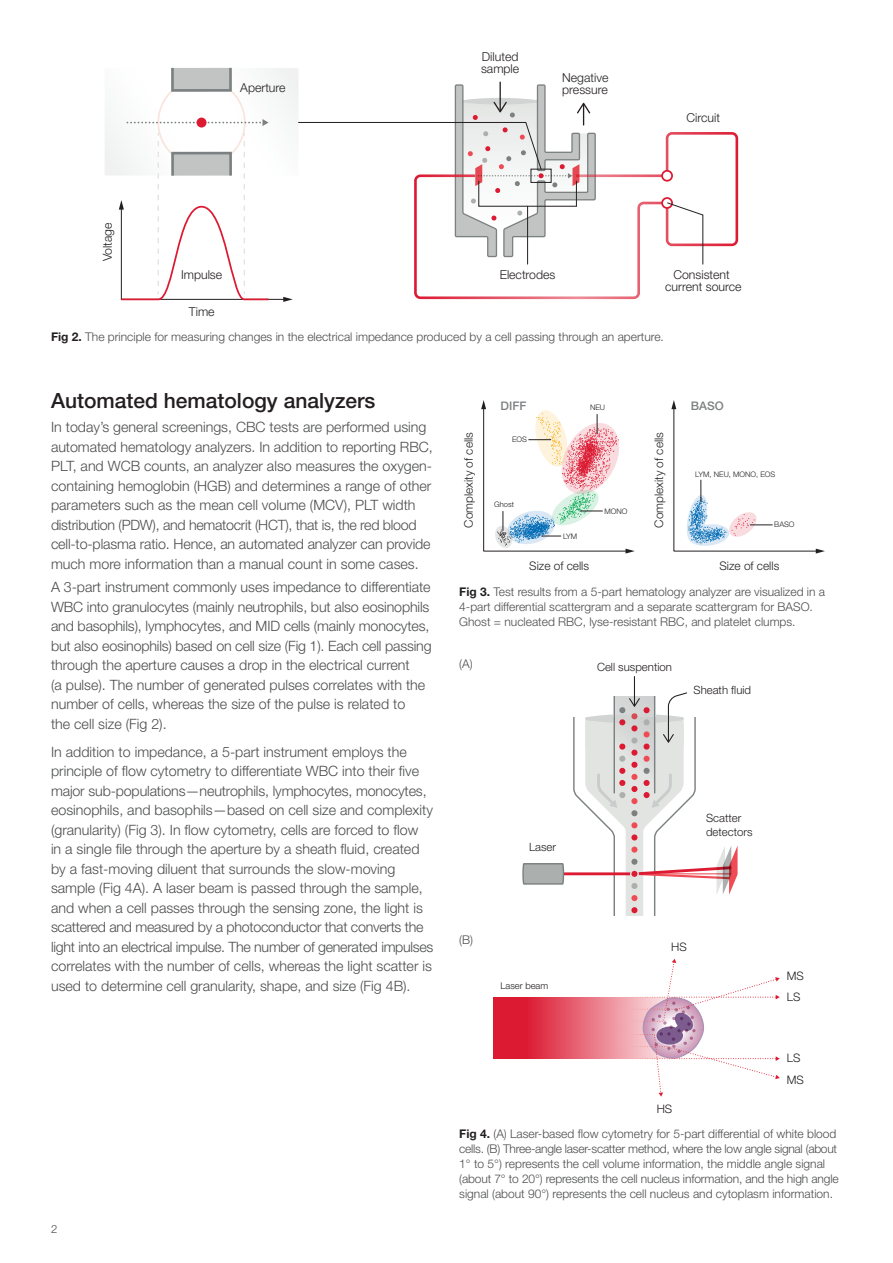
<style>
.page{position:relative;width:893px;height:1263px;background:#fff}
.page>*{position:absolute;margin:0;border:0;box-sizing:border-box;transform-origin:0 0}
.t1{font:500 21px "Helvetica Neue LT Pro";color:#231f20}
.t2{font:300 14.25px/19.5px "Helvetica Neue LT Pro";color:#4b4c4d}
.t3{font:300 12.3px/12.3px "Helvetica Neue LT Pro";color:#231f20}
.t4{font:300 12px/15px "Helvetica Neue LT Pro";color:#4b4c4d}
.t5{font:300 11.85px "Helvetica Neue LT Pro";color:#231f20}
.t6{font:500 11.85px "Helvetica Neue LT Pro";color:#7b8080}
.t7{font:300 11.7px "Helvetica Neue LT Pro";color:#231f20}
.t8{font:300 11.4px/13.6px "Helvetica Neue LT Pro";color:#231f20}
.t9{font:300 11.25px "Helvetica Neue LT Pro";color:#4b4c4d}
.t10{font:300 9.3px "Helvetica Neue LT Pro";color:#231f20}
.t11{font:300 7.65px "Helvetica Neue LT Pro";color:#231f20}
.s1{font-weight:700;color:#231f20}
</style>
<div class="page">
<div style="left:171px;top:67px;width:61px;height:25px;background:#f9f9f9"></div>
<svg style="left:596px;top:132px;width:143px;height:168px"></svg>
<div style="left:662px;top:198px;width:10px;height:10px;background:#fff;border-radius:50%"></div>
<div style="left:661px;top:197px;width:12px;height:12px;border:2px solid #dc1a32;border-radius:50%"></div>
<div style="left:662px;top:171px;width:10px;height:10px;background:#fff;border-radius:50%"></div>
<div style="left:661px;top:170px;width:12px;height:12px;border:2px solid #dc1a32;border-radius:50%"></div>
<svg style="left:666px;top:202px;width:38px;height:63px"></svg>
<svg style="left:105px;top:68px;width:491px;height:234px"></svg>
<div style="left:530px;top:169px;width:22px;height:14px;border:1px solid #231f20"></div>
<svg style="left:481px;top:400px;width:154px;height:153px"></svg>
<svg style="left:671px;top:400px;width:154px;height:153px"></svg>
<hr style="left:529px;top:872px;width:106px;height:3px;background:#dc1a32">
<svg style="left:522px;top:863px;width:43px;height:22px"></svg>
<svg style="left:572px;top:676px;width:165px;height:240px"></svg>
<svg style="left:493px;top:997px;width:121px;height:61px;background:#e2475b"></svg>
<svg style="left:614px;top:959px;width:166px;height:138px"></svg>
<p class="t3" style="left:101px;top:261px;width:40px;rotate:-90deg">Voltage</p>
<p class="t3" style="left:240px;top:82px;width:47px">Aperture</p>
<p class="t3" style="left:181px;top:268px;width:43px">Impulse</p>
<p class="t3" style="left:189px;top:306px;width:28px">Time</p>
<p class="t3" style="left:481px;top:50px;width:40px">Diluted sample</p>
<p class="t3" style="left:562px;top:71px;width:48px">Negative pressure</p>
<p class="t3" style="left:687px;top:111px;width:35px">Circuit</p>
<p class="t3" style="left:500px;top:268px;width:57px">Electrodes</p>
<p class="t3" style="left:665px;top:268px;width:78px;text-align:center">Consistent current source</p>
<p class="t4" style="left:51px;top:329px;width:614px"><span class="s1">Fig 2.</span> The principle for measuring changes in the electrical impedance produced by a cell passing through an aperture.</p>
<h1 class="t1" style="left:51px;top:388px;width:326px">Automated hematology analyzers</h1>
<p class="t2" style="left:51px;top:417px;width:383px">In today’s general screenings, CBC tests are performed using automated hematology analyzers. In addition to reporting RBC, PLT, and WCB counts, an analyzer also measures the oxygen&shy;containing hemoglobin (HGB) and determines a range of other parameters such as the mean cell volume (MCV), PLT width distribution (PDW), and hematocrit (HCT), that is, the red blood cell-to-plasma ratio. Hence, an automated analyzer can provide much more information than a manual count in some cases.</p>
<p class="t2" style="left:51px;top:577px;width:382px">A 3-part instrument commonly uses impedance to differentiate WBC into granulocytes (mainly neutrophils, but also eosinophils and basophils), lymphocytes, and MID cells (mainly monocytes, but also eosinophils) based on cell size (Fig 1). Each cell passing through the aperture causes a drop in the electrical current<br>(a pulse). The number of generated pulses correlates with the number of cells, whereas the size of the pulse is related to<br>the cell size (Fig 2).</p>
<p class="t2" style="left:51px;top:742px;width:384px">In addition to impedance, a 5-part instrument employs the principle of flow cytometry to differentiate WBC into their five major sub-populations—neutrophils, lymphocytes, monocytes, eosinophils, and basophils—based on cell size and complexity (granularity) (Fig 3). In flow cytometry, cells are forced to flow<br>in a single file through the aperture by a sheath fluid, created by a fast-moving diluent that surrounds the slow-moving sample (Fig 4A). A laser beam is passed through the sample, and when a cell passes through the sensing zone, the light is scattered and measured by a photoconductor that converts the light into an electrical impulse. The number of generated impulses correlates with the number of cells, whereas the light scatter is used to determine cell granularity, shape, and size (Fig 4B).</p>
<p class="t9" style="left:51px;top:1222px;width:8px">2</p>
<p class="t5" style="left:461px;top:528px;width:97px;rotate:-90deg">Complexity of cells</p>
<p class="t6" style="left:501px;top:399px;width:27px">DIFF</p>
<p class="t6" style="left:691px;top:399px;width:34px">BASO</p>
<p class="t5" style="left:652px;top:528px;width:97px;rotate:-90deg">Complexity of cells</p>
<p class="t5" style="left:719px;top:558px;width:61px">Size of cells</p>
<p class="t11" style="left:590px;top:403px;width:17px">NEU</p>
<p class="t11" style="left:512px;top:435px;width:16px">EOS</p>
<p class="t11" style="left:695px;top:469px;width:81px">LYM, NEU, MONO, EOS</p>
<p class="t11" style="left:494px;top:500px;width:21px">Ghost</p>
<p class="t11" style="left:604px;top:506px;width:24px">MONO</p>
<p class="t11" style="left:774px;top:520px;width:22px">BASO</p>
<p class="t11" style="left:563px;top:531px;width:16px">LYM</p>
<p class="t5" style="left:529px;top:558px;width:61px">Size of cells</p>
<p class="t4" style="left:459px;top:584px;width:367px"><span class="s1">Fig 3.</span> Test results from a 5-part hematology analyzer are visualized in a<br>4-part differential scattergram and a separate scattergram for BASO.<br>Ghost = nucleated RBC, lyse-resistant RBC, and platelet clumps.</p>
<p class="t4" style="left:459px;top:656px;width:15px">(A)</p>
<p class="t8" style="left:597px;top:660px;width:76px">Cell suspention</p>
<p class="t8" style="left:693px;top:683px;width:59px">Sheath fluid</p>
<p class="t8" style="left:529px;top:840px;width:29px">Laser</p>
<p class="t4" style="left:459px;top:932px;width:15px">(B)</p>
<p class="t10" style="left:500px;top:980px;width:49px">Laser beam</p>
<p class="t8" style="left:706px;top:811px;width:48px">Scatter detectors</p>
<p class="t7" style="left:671px;top:940px;width:17px">HS</p>
<p class="t7" style="left:657px;top:1102px;width:17px">HS</p>
<p class="t7" style="left:787px;top:968px;width:19px">MS</p>
<p class="t7" style="left:787px;top:989px;width:15px">LS</p>
<p class="t7" style="left:787px;top:1050px;width:15px">LS</p>
<p class="t7" style="left:787px;top:1073px;width:19px">MS</p>
<p class="t4" style="left:459px;top:1126px;width:381px"><span class="s1">Fig 4.</span> (A) Laser-based flow cytometry for 5-part differential of white blood cells. (B) Three-angle laser-scatter method, where the low angle signal (about 1° to 5°) represents the cell volume information, the middle angle signal (about 7° to 20°) represents the cell nucleus information, and the high angle signal (about 90°) represents the cell nucleus and cytoplasm information.</p>
</div>
